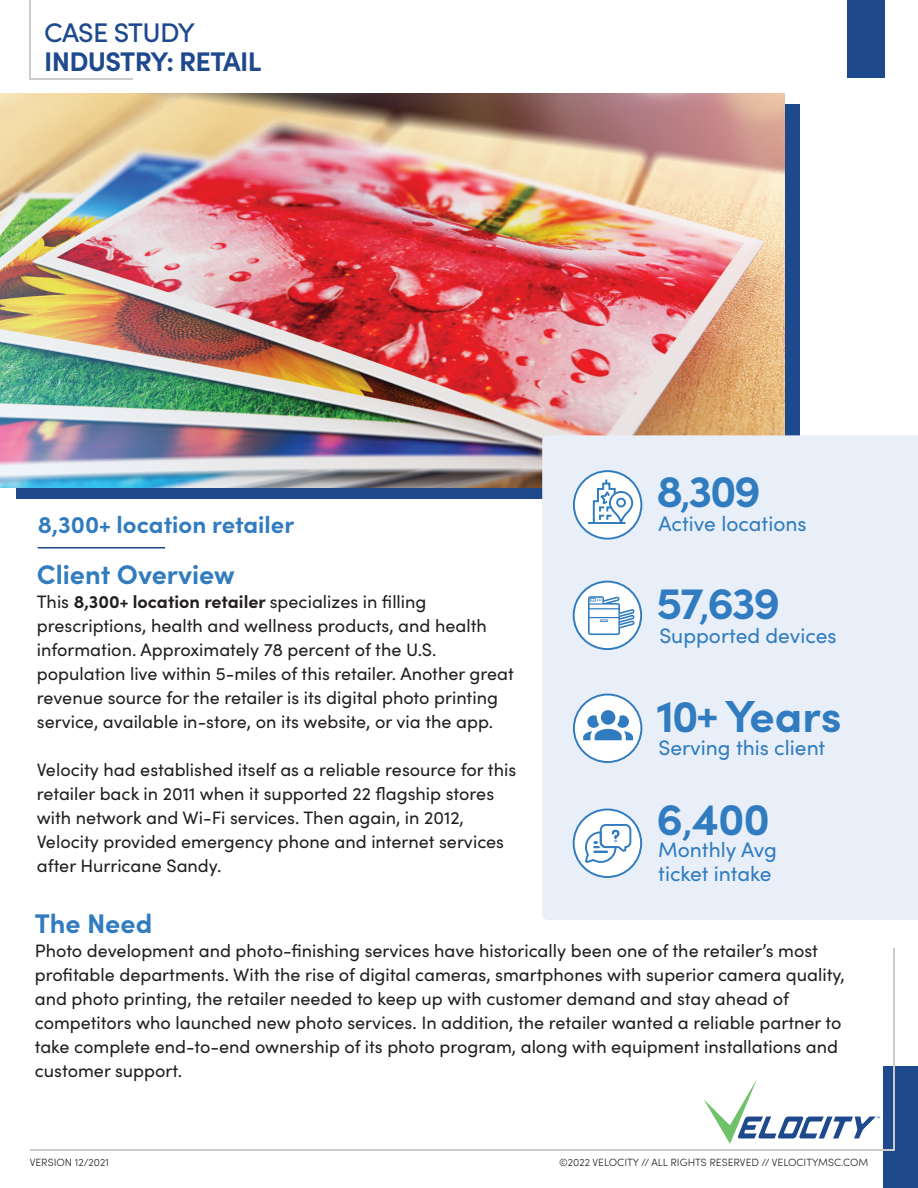
<style>
.page{position:relative;width:918px;height:1188px;background:#fff}
.page>*{position:absolute;margin:0;border:0;box-sizing:border-box;transform-origin:0 0}
.t1{font:700 45px "Sofia Pro";letter-spacing:-.05em;color:#317cc0}
.t2{font:700 27px "Sofia Pro";color:#317cc0}
.t3{font:700 27px "Sofia Pro";letter-spacing:-.025em;color:#1e498d}
.t4{font:500 27px "Sofia Pro";letter-spacing:-.025em;color:#1e498d}
.t5{font:700 24px "Sofia Pro";color:#317cc0}
.t6{font:21px/24px "Sofia Pro";color:#317cc0}
.t7{font:18px/24px "Sofia Pro";color:#231f20}
.t8{font:300 10.5px "Sofia Pro";color:#231f20}
.s1{font-size:36px}
.s2{font-weight:700}
</style>
<div class="page">
<div style="left:884px;top:1066px;width:34px;height:122px;background:#1e498d"></div>
<svg style="left:704px;top:1079px;width:176px;height:65px"></svg>
<hr style="left:30px;top:1149px;width:864px;height:2px;background:#cbcbcb">
<hr style="left:893px;top:948px;width:2px;height:202px;background:#cbcbcb">
<div style="left:16px;top:105px;width:784px;height:394px;background:#1e498d"></div>
<img style="left:0;top:93px;width:785px;height:395px">
<div style="left:847px;top:0;width:38px;height:78px;background:#1e498d"></div>
<div style="left:542px;top:435px;width:376px;height:485px;background:#e9eff8"></div>
<div style="left:574px;top:810px;width:67px;height:67px;background:#fff;border-radius:50%"></div>
<div style="left:573px;top:809px;width:69px;height:69px;border:2px solid #317cc0;border-radius:50%"></div>
<svg style="left:585px;top:824px;width:47px;height:39px"></svg>
<div style="left:574px;top:695px;width:67px;height:67px;background:#fff;border-radius:50%"></div>
<div style="left:573px;top:694px;width:69px;height:69px;border:2px solid #317cc0;border-radius:50%"></div>
<svg style="left:583px;top:710px;width:50px;height:30px"></svg>
<div style="left:574px;top:582px;width:67px;height:67px;background:#fff;border-radius:50%"></div>
<div style="left:573px;top:581px;width:69px;height:69px;border:2px solid #317cc0;border-radius:50%"></div>
<svg style="left:588px;top:596px;width:47px;height:39px"></svg>
<div style="left:574px;top:471px;width:67px;height:68px;background:#fff;border-radius:50%"></div>
<div style="left:573px;top:470px;width:69px;height:70px;border:2px solid #317cc0;border-radius:50%"></div>
<div style="left:609px;top:491px;width:24px;height:33px;border:2px solid #317cc0;border-radius:11px"></div>
<div style="left:616px;top:498px;width:10px;height:9px;border:2px solid #317cc0;border-radius:50%"></div>
<hr style="left:588px;top:522px;width:38px;height:2px;background:#317cc0">
<svg style="left:592px;top:480px;width:25px;height:42px"></svg>
<hr style="left:38px;top:547px;width:127px;height:1px;background:#1e498d">
<hr style="left:30px;top:78px;width:103px;height:1px;background:#cbcbcb">
<hr style="left:30px;top:0;width:1px;height:78px;background:#cbcbcb">
<h2 class="t4" style="left:44px;top:13px;width:152px">CASE STUDY</h2>
<h2 class="t3" style="left:44px;top:40px;width:219px">INDUSTRY: RETAIL</h2>
<h3 class="t5" style="left:38px;top:507px;width:258px">8,300+ location retailer</h3>
<h1 class="t1" style="left:657px;top:457px;width:106px">8<span class="s1">,</span>309</h1>
<p class="t6" style="left:658px;top:511px;width:150px">Active locations</p>
<h2 class="t2" style="left:37px;top:554px;width:199px">Client Overview</h2>
<p class="t7" style="left:37px;top:589px;width:479px">This <span class="s2">8,300+ location retailer</span> specializes in filling prescriptions, health and wellness products, and health information. Approximately 78 percent of the U.S. population live within 5-miles of this retailer. Another great revenue source for the retailer is its digital photo printing service, available in-store, on its website, or via the app.</p>
<p class="t7" style="left:37px;top:757px;width:481px">Velocity had established itself as a reliable resource for this retailer back in 2011 when it supported 22 flagship stores with network and Wi-Fi services. Then again, in 2012, Velocity provided emergency phone and internet services after Hurricane Sandy.</p>
<h2 class="t2" style="left:35px;top:902px;width:119px">The Need</h2>
<p class="t7" style="left:35px;top:937px;width:812px">Photo development and photo-finishing services have historically been one of the retailer’s most profitable departments. With the rise of digital cameras, smartphones with superior camera quality, and photo printing, the retailer needed to keep up with customer demand and stay ahead of competitors who launched new photo services. In addition, the retailer wanted a reliable partner to take complete end-to-end ownership of its photo program, along with equipment installations and customer support.</p>
<h1 class="t1" style="left:657px;top:569px;width:125px">57<span class="s1">,</span>639</h1>
<p class="t6" style="left:659px;top:623px;width:179px">Supported devices</p>
<h1 class="t1" style="left:657px;top:682px;width:187px">10+ Years</h1>
<p class="t6" style="left:658px;top:734px;width:168px">Serving this client</p>
<h1 class="t1" style="left:656px;top:785px;width:115px">6<span class="s1">,</span>400</h1>
<p class="t6" style="left:658px;top:837px;width:120px">Monthly Avg ticket intake</p>
<p class="t8" style="left:30px;top:1154px;width:81px">VERSION 12/2021</p>
<p class="t8" style="left:559px;top:1154px;width:311px">©2022 VELOCITY // ALL RIGHTS RESERVED // VELOCITYMSC.COM</p>
</div>
